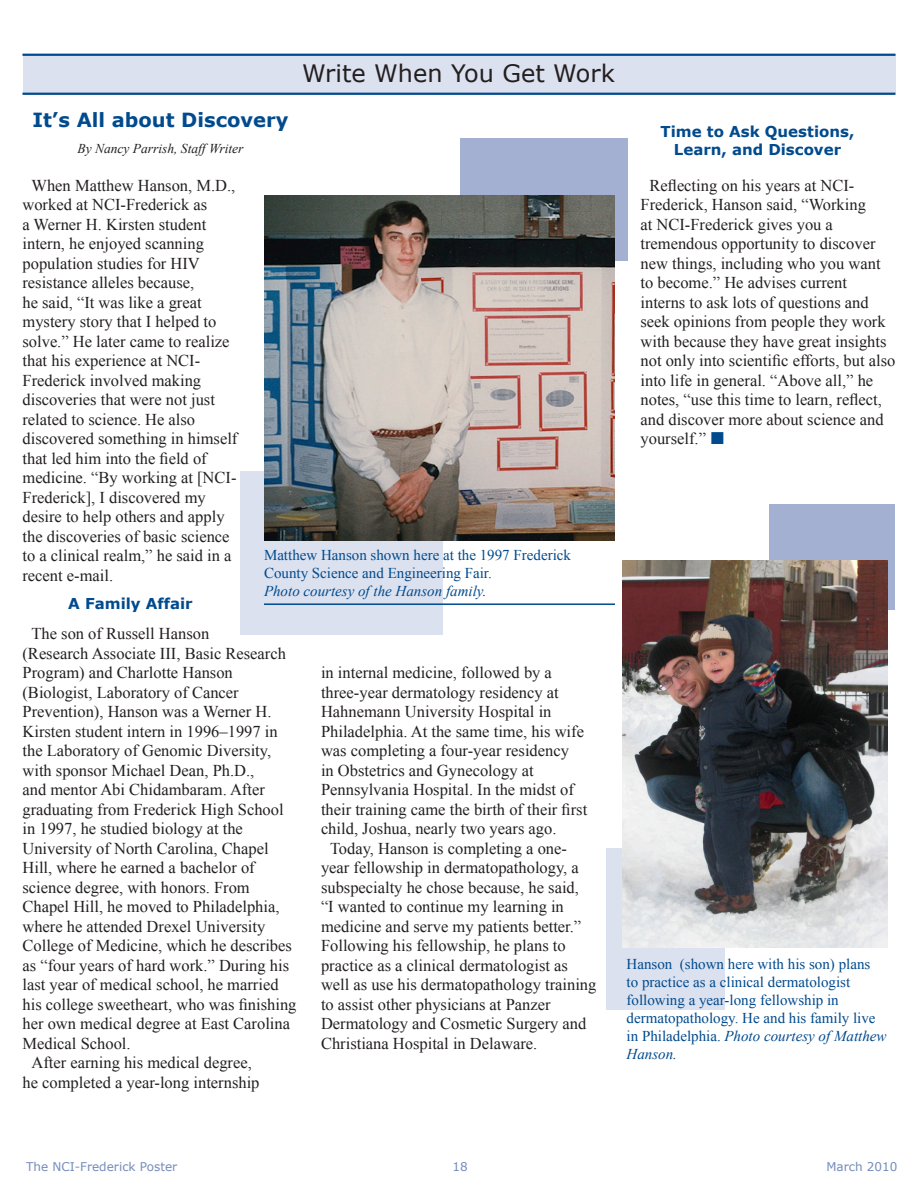
<style>
.page{position:relative;width:918px;height:1188px;background:#fff}
.page>*{position:absolute;margin:0;border:0;box-sizing:border-box;transform-origin:0 0}
._16pt_Section_Headin{font:24px "Verdana";color:#231f20}
.Heading_1__2_lines{font:700 19.5px "Verdana";color:#004a8d}
.Main_Text{font:16.5px/19.5px "Times New Roman";color:#231f20}
.Captions{font:15px/18px "Times New Roman";color:#004a8d}
.Cutlines{font:15px/18px "Times New Roman";color:#004a8d}
.SubHeading_2{font:700 15px/18px "Verdana";color:#004a8d;text-align:center}
.Byline{font:italic 13.5px "Times New Roman";color:#231f20}
.t1{font:12px "Verdana";color:#748cbb}
.s1{font-style:italic}
</style>
<div class="page">
<div style="left:241px;top:471px;width:202px;height:163px;background:#dce1ef"></div>
<div style="left:606px;top:848px;width:118px;height:162px;background:#dce1ef"></div>
<div style="left:770px;top:504px;width:126px;height:106px;background:#a3b0d2"></div>
<div style="left:460px;top:138px;width:168px;height:122px;background:#a3b0d2"></div>
<div style="left:23px;top:55px;width:873px;height:38px;background:#dce1ef"></div>
<hr style="left:22px;top:93px;width:874px;height:2px;background:#004a8d">
<hr style="left:22px;top:54px;width:874px;height:2px;background:#004a8d">
<hr style="left:264px;top:603px;width:351px;height:2px;background:#004a8d">
<img style="left:264px;top:195px;width:351px;height:346px">
<img style="left:622px;top:561px;width:265px;height:386px">
<p class="_16pt_Section_Headin" style="left:302px;top:58px;width:314px">Write When You Get Work</p>
<p class="Heading_1__2_lines" style="left:32px;top:108px;width:258px">It’s All about Discovery</p>
<p class="Byline" style="left:77px;top:139px;width:168px">By Nancy Parrish, Staff Writer</p>
<p class="Main_Text" style="left:22px;top:175px;width:216px;text-indent:9px">When Matthew Hanson, M.D., worked at NCI-Frederick as<br>a Werner H. Kirsten student intern, he enjoyed scanning population studies for HIV resistance alleles because,<br>he said, “It was like a great mystery story that I helped to solve.” He later came to realize that his experience at NCI-<br>Frederick involved making discoveries that were not just related to science. He also discovered something in himself that led him into the field of medicine. “By working at [NCI-<br>Frederick], I discovered my desire to help others and apply the discoveries of basic science to a clinical realm,” he said in a recent e-mail.</p>
<p class="SubHeading_2" style="left:68px;top:594px;width:126px">A Family Affair</p>
<p class="Main_Text" style="left:22px;top:623px;width:276px;text-indent:9px">The son of Russell Hanson<br>(Research Associate III, Basic Research Program) and Charlotte Hanson (Biologist, Laboratory of Cancer Prevention), Hanson was a Werner H.<br>Kirsten student intern in 1996–1997 in the Laboratory of Genomic Diversity, with sponsor Michael Dean, Ph.D.,<br>and mentor Abi Chidambaram. After graduating from Frederick High School in 1997, he studied biology at the University of North Carolina, Chapel Hill, where he earned a bachelor of science degree, with honors. From Chapel Hill, he moved to Philadelphia, where he attended Drexel University College of Medicine, which he describes as “four years of hard work.” During his last year of medical school, he married his college sweetheart, who was finishing her own medical degree at East Carolina Medical School.</p>
<p class="Main_Text" style="left:22px;top:1052px;width:239px;text-align:center">After earning his medical degree, he completed a year-long internship</p>
<p class="Cutlines" style="left:264px;top:546px;width:309px">Matthew Hanson shown here at the 1997 Frederick<br>County Science and Engineering Fair.<br><span class="s1">Photo courtesy of the Hanson family.</span></p>
<p class="Main_Text" style="left:321px;top:662px;width:268px">in internal medicine, followed by a three-year dermatology residency at Hahnemann University Hospital in Philadelphia. At the same time, his wife was completing a four-year residency<br>in Obstetrics and Gynecology at Pennsylvania Hospital. In the midst of their training came the birth of their first child, Joshua, nearly two years ago.</p>
<p class="Main_Text" style="left:321px;top:838px;width:277px;text-indent:9px">Today, Hanson is completing a one&shy;year fellowship in dermatopathology, a subspecialty he chose because, he said,<br>“I wanted to continue my learning in medicine and serve my patients better.” Following his fellowship, he plans to practice as a clinical dermatologist as well as use his dermatopathology training to assist other physicians at Panzer Dermatology and Cosmetic Surgery and Christiana Hospital in Delaware.</p>
<p class="SubHeading_2" style="left:661px;top:123px;width:195px">Time to Ask Questions,<br>Learn, and Discover</p>
<p class="Main_Text" style="left:640px;top:175px;width:256px;text-indent:9px">Reflecting on his years at NCI-Frederick, Hanson said, “Working<br>at NCI-Frederick gives you a tremendous opportunity to discover new things, including who you want to become.” He advises current interns to ask lots of questions and seek opinions from people they work with because they have great insights not only into scientific efforts, but also into life in general. “Above all,” he notes, “use this time to learn, reflect, and discover more about science and yourself.”</p>
<p class="Captions" style="left:627px;top:955px;width:261px">Hanson (shown here with his son) plans<br>to practice as a clinical dermatologist following a year-long fellowship in dermatopathology. He and his family live in Philadelphia. <span class="s1">Photo courtesy of Matthew Hanson.</span></p>
<p class="t1" style="left:26px;top:1159px;width:153px">The NCI-Frederick Poster</p>
<p class="t1" style="left:453px;top:1159px;width:17px">18</p>
<p class="t1" style="left:826px;top:1159px;width:73px">March 2010</p>
</div>
